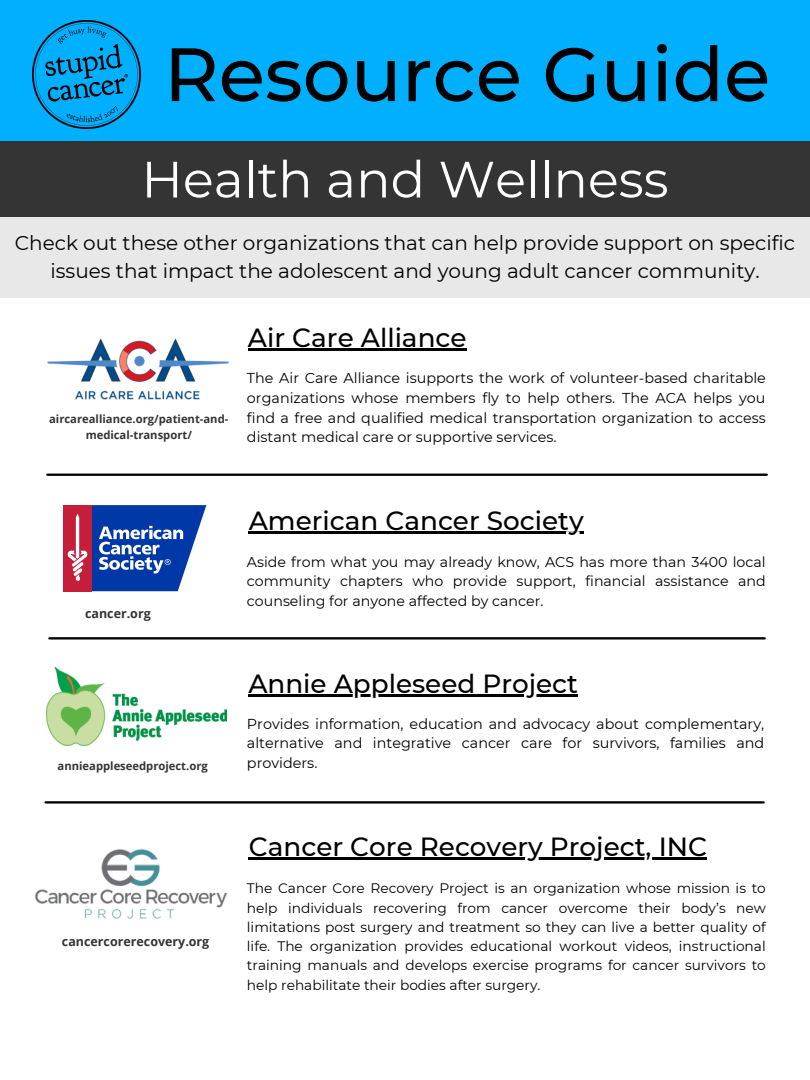
<style>
.page{position:relative;width:810px;height:1080px;background:#fff}
.page>*{position:absolute;margin:0;border:0;box-sizing:border-box;transform-origin:0 0}
.t1{font:500 75.5px "Montserrat";color:#000}
.t2{font:51px "Montserrat";color:#fff}
.t3{font:500 26.25px "Montserrat";color:#000}
.t4{font:20px/27.6px "Montserrat";color:#000;text-align:center}
.t5{font:14.38px/19.7px "Montserrat";color:#000;text-align:justify}
.t6{font:14.19px/19.4px "Montserrat";color:#000;text-align:justify}
.t7{font:13.75px/19.2px "Montserrat";color:#000;text-align:justify}
.t8{font:700 12.5px "Open Sans";color:#343434}
.t9{font:700 11.25px/15.5px "Open Sans";color:#343434;text-align:center}
</style>
<div class="page">
<div style="left:0;top:0;width:810px;height:141px;background:#00b0ff"></div>
<img style="left:32px;top:20px;width:108px;height:108px">
<div style="left:0;top:141px;width:810px;height:76px;background:#343434"></div>
<div style="left:0;top:217px;width:810px;height:81px;background:#e8e8e8"></div>
<hr style="left:46px;top:801px;width:718px;height:3px;background:#000">
<img style="left:46px;top:668px;width:180px;height:77px">
<img style="left:35px;top:849px;width:192px;height:70px">
<hr style="left:249px;top:857px;width:458px;height:3px;background:#000">
<hr style="left:248px;top:694px;width:330px;height:2px;background:#000">
<div style="left:63px;top:505px;width:29px;height:86px;background:#c41e3a"></div>
<svg style="left:67px;top:505px;width:139px;height:86px"></svg>
<img style="left:47px;top:338px;width:182px;height:62px">
<hr style="left:248px;top:348px;width:219px;height:2px;background:#000">
<hr style="left:249px;top:532px;width:335px;height:2px;background:#000">
<hr style="left:49px;top:637px;width:716px;height:3px;background:#000">
<hr style="left:47px;top:474px;width:720px;height:2px;background:#000">
<p class="t1" style="left:164px;top:28px;width:608px">Resource Guide</p>
<p class="t2" style="left:141px;top:148px;width:529px">Health and Wellness</p>
<p class="t4" style="left:15px;top:229px;width:782px">Check out these other organizations that can help provide support on specific issues that impact the adolescent and young adult cancer community.</p>
<p class="t9" style="left:49px;top:411px;width:181px">aircarealliance.org/patient-and&shy;medical-transport/</p>
<p class="t3" style="left:248px;top:321px;width:220px">Air Care Alliance</p>
<p class="t5" style="left:247px;top:368px;width:521px">The Air Care Alliance isupports the work of volunteer-based charitable organizations whose members fly to help others. The ACA helps you find a free and qualified medical transportation organization to access distant medical care or supportive services.</p>
<p class="t8" style="left:85px;top:605px;width:67px">cancer.org</p>
<p class="t9" style="left:58px;top:758px;width:152px">annieappleseedproject.org</p>
<p class="t8" style="left:62px;top:933px;width:149px">cancercorerecovery.org</p>
<p class="t3" style="left:249px;top:505px;width:337px">American Cancer Society</p>
<p class="t6" style="left:247px;top:552px;width:520px">Aside from what you may already know, ACS has more than 3400 local community chapters who provide support, financial assistance and counseling for anyone affected by cancer.</p>
<p class="t3" style="left:248px;top:667px;width:331px">Annie Appleseed Project</p>
<p class="t5" style="left:247px;top:714px;width:519px">Provides information, education and advocacy about complementary, alternative and integrative cancer care for survivors, families and providers.</p>
<p class="t3" style="left:249px;top:830px;width:460px">Cancer Core Recovery Project, INC</p>
<p class="t7" style="left:247px;top:879px;width:521px">The Cancer Core Recovery Project is an organization whose mission is to help individuals recovering from cancer overcome their body’s new limitations post surgery and treatment so they can live a better quality of life. The organization provides educational workout videos, instructional training manuals and develops exercise programs for cancer survivors to help rehabilitate their bodies after surgery.</p>
</div>
